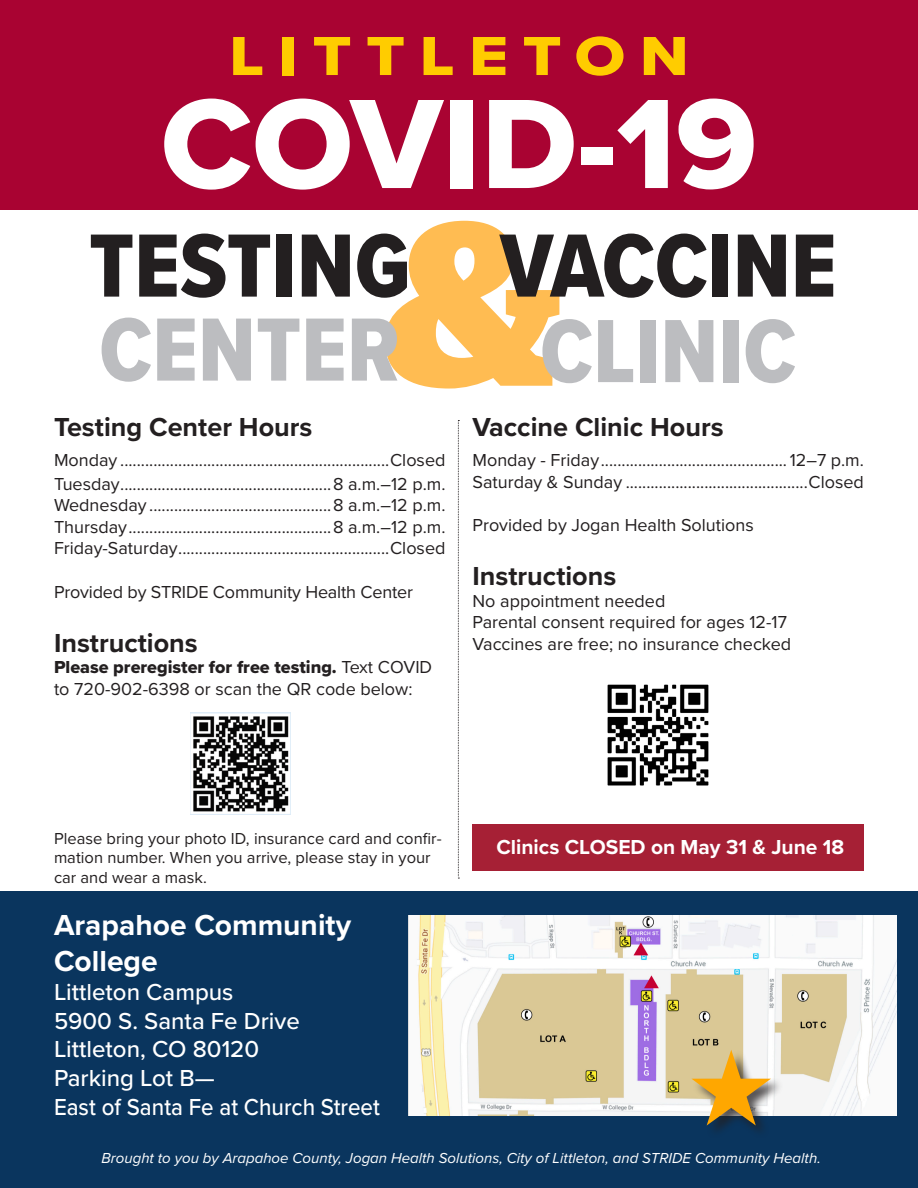
<style>
.page{position:relative;width:918px;height:1188px;background:#fff}
.page>*{position:absolute;margin:0;border:0;box-sizing:border-box;transform-origin:0 0}
.t1{font:900 234px "Guardian Egyp";color:#ffbc52}
.t2{font:132px "Proxima Nova Extrabld";color:#fff}
.t3{font:96px "Universal Std Newswith Comm Pi";color:#ffa700}
.t4{font:93px "Proxima Nova Cond Extrabld";color:#231f20}
.t5{font:93px "Proxima Nova Cond Extrabld";color:#bcbdc0}
.t6{font:57px "Proxima Nova Extrabld";letter-spacing:.22em;color:#fc0;scale:1.16 1}
.t7{font:700 30px "Proxima Nova";color:#fff}
.t8{font:700 27px "Proxima Nova";color:#231f20}
.t9{font:500 24px "Proxima Nova";color:#fff}
.t10{font:500 24px "Proxima Nova";color:#fff;scale:.93 1}
.t11{font:700 21px "Proxima Nova";color:#fff}
.t12{font:18px/21.6px "Proxima Nova";color:#231f20}
.t13{font:16.5px/19.5px "Proxima Nova";color:#231f20}
.t14{font:italic 15px "Proxima Nova";color:#fff}
.s1{font-family:"Proxima Nova Extrabld"}
</style>
<div class="page">
<div style="left:0;top:891px;width:918px;height:297px;background:#0a355e"></div>
<div style="left:0;top:0;width:918px;height:210px;background:#a90332"></div>
<img style="left:408px;top:916px;width:488px;height:200px">
<div style="left:692px;top:1050px;width:93px;height:89px;background:#231f20;opacity:.75"></div>
<svg style="left:458px;top:420px;width:1px;height:459px"></svg>
<img style="left:190px;top:713px;width:100px;height:102px">
<div style="left:472px;top:824px;width:392px;height:47px;background:#a62035"></div>
<img style="left:607px;top:684px;width:102px;height:102px">
<p class="t6" style="left:229px;top:14px;width:398px">LITTLETON</p>
<p class="t2" style="left:161px;top:46px;width:598px">COVID-19</p>
<p class="t1" style="left:382px;top:120px;width:183px">&amp;</p>
<p class="t4" style="left:89px;top:197px;width:323px">TESTING</p>
<p class="t5" style="left:99px;top:281px;width:302px">CENTER</p>
<p class="t4" style="left:500px;top:197px;width:338px">VACCINE</p>
<p class="t5" style="left:540px;top:283px;width:258px">CLINIC</p>
<p class="t8" style="left:54px;top:406px;width:260px">Testing Center Hours</p>
<p class="t12" style="left:54px;top:448px;width:393px">Monday .................................................................Closed</p>
<p class="t12" style="left:54px;top:472px;width:393px">Tuesday...................................................8 a.m.–12 p.m.</p>
<p class="t12" style="left:54px;top:494px;width:393px">Wednesday ............................................8 a.m.–12 p.m.</p>
<p class="t12" style="left:54px;top:515px;width:393px">Thursday.................................................8 a.m.–12 p.m.</p>
<p class="t12" style="left:54px;top:537px;width:393px">Friday-Saturday...................................................Closed</p>
<p class="t12" style="left:54px;top:580px;width:361px">Provided by STRIDE Community Health Center</p>
<p class="t8" style="left:54px;top:622px;width:145px">Instructions</p>
<p class="t12" style="left:54px;top:656px;width:380px"><span class="s1">Please preregister for free testing.</span> Text COVID to 720-902-6398 or scan the QR code below:</p>
<p class="t8" style="left:472px;top:407px;width:253px">Vaccine Clinic Hours</p>
<p class="t12" style="left:472px;top:449px;width:393px">Monday - Friday.............................................12–7 p.m.</p>
<p class="t12" style="left:472px;top:470px;width:393px">Saturday &amp; Sunday ............................................Closed</p>
<p class="t12" style="left:472px;top:514px;width:283px">Provided by Jogan Health Solutions</p>
<p class="t8" style="left:472px;top:556px;width:145px">Instructions</p>
<p class="t12" style="left:472px;top:589px;width:194px">No appointment needed</p>
<p class="t12" style="left:472px;top:611px;width:316px">Parental consent required for ages 12-17</p>
<p class="t12" style="left:472px;top:632px;width:320px">Vaccines are free; no insurance checked</p>
<p class="t13" style="left:54px;top:828px;width:389px">Please bring your photo ID, insurance card and confir&shy;mation number. When you arrive, please stay in your car and wear a mask.</p>
<p class="t11" style="left:496px;top:831px;width:349px">Clinics CLOSED on May 31 &amp; June 18</p>
<p class="t7" style="left:54px;top:903px;width:299px">Arapahoe Community</p>
<p class="t7" style="left:54px;top:939px;width:105px">College</p>
<p class="t9" style="left:54px;top:974px;width:181px">Littleton Campus</p>
<p class="t9" style="left:54px;top:1003px;width:247px">5900 S. Santa Fe Drive</p>
<p class="t9" style="left:54px;top:1032px;width:207px">Littleton, CO 80120</p>
<p class="t9" style="left:54px;top:1060px;width:162px">Parking Lot B—</p>
<p class="t10" style="left:54px;top:1089px;width:352px">East of Santa Fe at Church Street</p>
<p class="t3" style="left:688px;top:1047px;width:87px">★</p>
<p class="t14" style="left:102px;top:1147px;width:721px">Brought to you by Arapahoe County, Jogan Health Solutions, City of Littleton, and STRIDE Community Health.</p>
</div>
